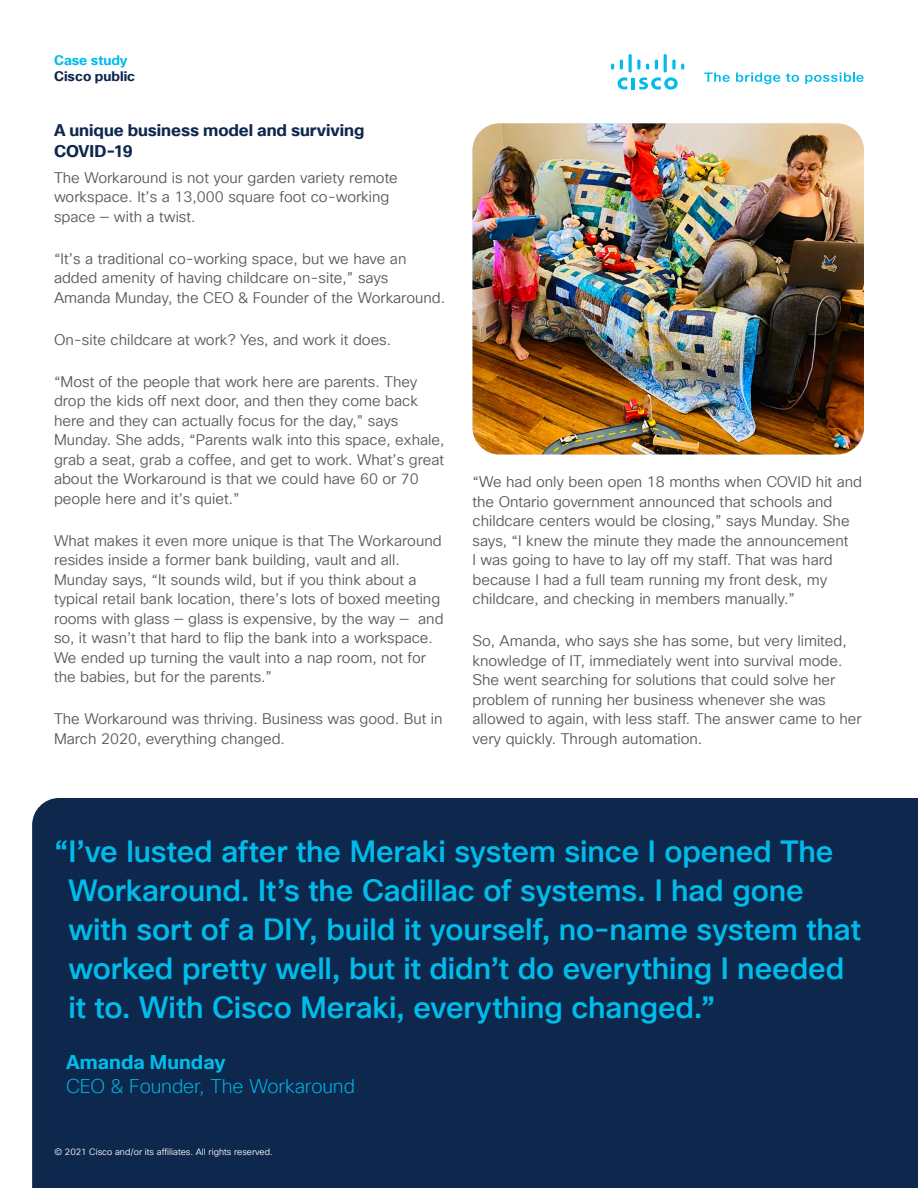
<style>
.page{position:relative;width:918px;height:1188px;background:#fff}
.page>*{position:absolute;margin:0;border:0;box-sizing:border-box;transform-origin:0 0}
.t1{font:500 30px/39px "Cisco Sans TT";letter-spacing:-.005em;color:#00bceb}
.t2{font:200 19.5px "Cisco Sans TT";letter-spacing:-.005em;color:#00bceb}
.t3{font:700 19.5px "Cisco Sans TT";letter-spacing:.005em;color:#00bceb}
.t4{font:700 16.5px/21px "Cisco Sans TT";color:#0d274d}
.t5{font:15px/19.5px "Cisco Sans TT Light";color:#58595b}
.t6{font:700 13.5px "Cisco Sans TT";color:#0d274d}
.t7{font:700 13.5px "Cisco Sans TT";color:#00bceb}
.t8{font:9px "Cisco Sans TT Light";color:#fff}
</style>
<div class="page">
<svg style="left:618px;top:77px;width:60px;height:13px"></svg>
<svg style="left:611px;top:64px;width:3px;height:6px"></svg>
<svg style="left:620px;top:60px;width:3px;height:10px"></svg>
<hr style="left:629px;top:54px;width:3px;height:19px;background:#01bceb;border-radius:2px">
<svg style="left:637px;top:60px;width:3px;height:10px"></svg>
<svg style="left:646px;top:64px;width:3px;height:6px"></svg>
<svg style="left:655px;top:60px;width:3px;height:10px"></svg>
<hr style="left:664px;top:54px;width:3px;height:19px;background:#01bceb;border-radius:2px">
<svg style="left:672px;top:60px;width:4px;height:10px"></svg>
<svg style="left:681px;top:64px;width:3px;height:6px"></svg>
<svg style="left:704px;top:73px;width:26px;height:9px"></svg>
<svg style="left:736px;top:73px;width:44px;height:11px"></svg>
<svg style="left:786px;top:73px;width:13px;height:9px"></svg>
<svg style="left:805px;top:73px;width:59px;height:11px"></svg>
<div style="left:32px;top:798px;width:886px;height:390px;background:#0d274d"></div>
<img style="left:472px;top:123px;width:392px;height:331px">
<p class="t7" style="left:54px;top:51px;width:75px">Case study</p>
<p class="t6" style="left:54px;top:67px;width:83px">Cisco public</p>
<p class="t4" style="left:54px;top:120px;width:312px">A unique business model and surviving<br>COVID-19</p>
<p class="t5" style="left:54px;top:168px;width:345px">The Workaround is not your garden variety remote workspace. It’s a 13,000 square foot co-working space — with a twist.</p>
<p class="t5" style="left:54px;top:249px;width:393px">“It’s a traditional co-working space, but we have an added amenity of having childcare on-site,” says<br>Amanda Munday, the CEO &amp; Founder of the Workaround.</p>
<p class="t5" style="left:54px;top:330px;width:339px">On-site childcare at work? Yes, and work it does.</p>
<p class="t5" style="left:54px;top:372px;width:392px">“Most of the people that work here are parents. They drop the kids off next door, and then they come back here and they can actually focus for the day,” says Munday. She adds, “Parents walk into this space, exhale, grab a seat, grab a coffee, and get to work. What’s great about the Workaround is that we could have 60 or 70 people here and it’s quiet.”</p>
<p class="t5" style="left:54px;top:531px;width:391px">What makes it even more unique is that The Workaround resides inside a former bank building, vault and all.<br>Munday says, “It sounds wild, but if you think about a typical retail bank location, there’s lots of boxed meeting rooms with glass — glass is expensive, by the way — and so, it wasn’t that hard to flip the bank into a workspace.<br>We ended up turning the vault into a nap room, not for the babies, but for the parents.”</p>
<p class="t5" style="left:54px;top:710px;width:390px">The Workaround was thriving. Business was good. But in<br>March 2020, everything changed.</p>
<p class="t5" style="left:472px;top:473px;width:391px">“We had only been open 18 months when COVID hit and the Ontario government announced that schools and childcare centers would be closing,” says Munday. She says, “I knew the minute they made the announcement<br>I was going to have to lay off my staff. That was hard because I had a full team running my front desk, my childcare, and checking in members manually.”</p>
<p class="t5" style="left:472px;top:632px;width:391px">So, Amanda, who says she has some, but very limited, knowledge of IT, immediately went into survival mode.<br>She went searching for solutions that could solve her problem of running her business whenever she was allowed to again, with less staff. The answer came to her very quickly. Through automation.</p>
<p class="t1" style="left:68px;top:833px;width:794px;text-indent:-14px">“I’ve lusted after the Meraki system since I opened The Workaround. It’s the Cadillac of systems. I had gone with sort of a DIY, build it yourself, no-name system that worked pretty well, but it didn’t do everything I needed it to. With Cisco Meraki, everything changed.”</p>
<h2 class="t3" style="left:66px;top:1049px;width:161px">Amanda Munday</h2>
<h2 class="t2" style="left:66px;top:1074px;width:291px">CEO &amp; Founder, The Workaround</h2>
<p class="t8" style="left:54px;top:1146px;width:220px">© 2021 Cisco and/or its affiliates. All rights reserved.</p>
</div>
